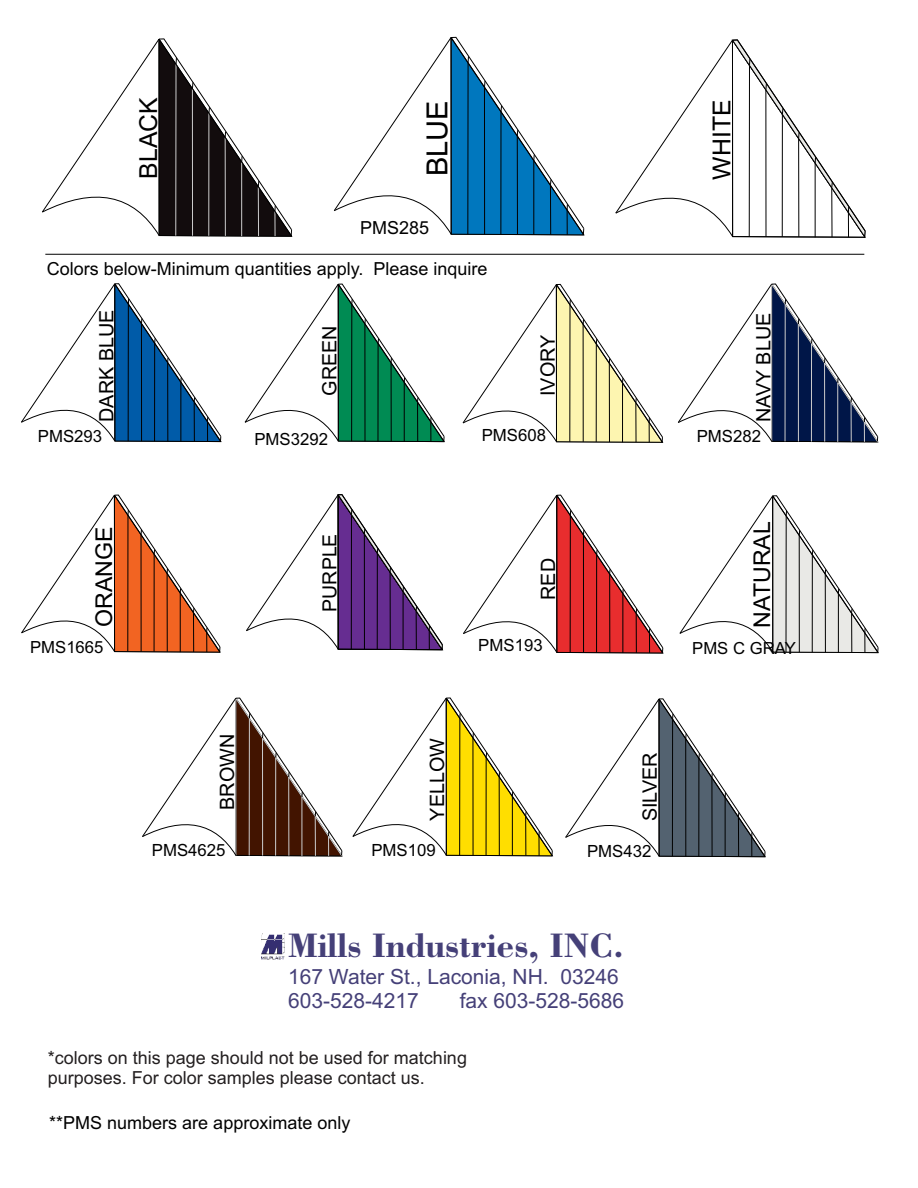
<style>
.page{position:relative;width:918px;height:1188px;background:#fff}
.page>*{position:absolute;margin:0;border:0;box-sizing:border-box;transform-origin:0 0}
.t1{font:700 36px "Bodoni BT";color:#454078}
.t2{font:29.1px "Arial";color:#000}
.t3{font:24.75px "Arial";color:#000}
.t4{font:23.1px "Arial";color:#000}
.t5{font:21px/23.4px "Arial";color:#454078}
.t6{font:19.8px "Arial";color:#000}
.t7{font:19.5px "Arial";color:#000}
.t8{font:18px "Arial";color:#000}
.t9{font:18px/20.1px "Arial";color:#231f20}
.t10{font:16.8px "Arial";color:#000}
.t11{font:16.65px "Arial";color:#000}
</style>
<div class="page">
<svg style="left:42px;top:38px;width:251px;height:199px"></svg>
<svg style="left:334px;top:36px;width:250px;height:199px"></svg>
<svg style="left:615px;top:39px;width:251px;height:199px"></svg>
<svg style="left:21px;top:283px;width:200px;height:159px"></svg>
<svg style="left:245px;top:283px;width:200px;height:159px"></svg>
<svg style="left:463px;top:284px;width:200px;height:159px"></svg>
<svg style="left:678px;top:283px;width:200px;height:159px"></svg>
<svg style="left:142px;top:697px;width:200px;height:159px"></svg>
<svg style="left:679px;top:495px;width:200px;height:158px"></svg>
<svg style="left:21px;top:494px;width:200px;height:159px"></svg>
<svg style="left:463px;top:494px;width:200px;height:159px"></svg>
<svg style="left:565px;top:698px;width:201px;height:159px"></svg>
<svg style="left:352px;top:697px;width:201px;height:159px"></svg>
<svg style="left:246px;top:494px;width:197px;height:156px"></svg>
<hr style="left:45px;top:254px;width:819px;height:1px;background:#000">
<img style="left:261px;top:933px;width:24px;height:26px">
<h3 class="t3" style="left:139px;top:179px;width:83px;rotate:-90deg">BLACK</h3>
<h2 class="t2" style="left:426px;top:176px;width:77px;rotate:-90deg">BLUE</h2>
<h3 class="t3" style="left:712px;top:180px;width:81px;rotate:-90deg">WHITE</h3>
<p class="t8" style="left:360px;top:221px;width:71px">PMS285</p>
<p class="t8" style="left:47px;top:262px;width:442px">Colors below-Minimum quantities apply. Please inquire</p>
<p class="t6" style="left:99px;top:422px;width:114px;rotate:-90deg">DARK BLUE</p>
<p class="t6" style="left:322px;top:396px;width:72px;rotate:-90deg">GREEN</p>
<p class="t6" style="left:540px;top:396px;width:63px;rotate:-90deg">IVORY</p>
<p class="t6" style="left:756px;top:422px;width:111px;rotate:-90deg">NAVY BLUE</p>
<p class="t10" style="left:482px;top:429px;width:66px">PMS608</p>
<p class="t10" style="left:38px;top:430px;width:66px">PMS293</p>
<p class="t10" style="left:697px;top:430px;width:66px">PMS282</p>
<p class="t10" style="left:254px;top:433px;width:75px">PMS3292</p>
<p class="t4" style="left:95px;top:627px;width:102px;rotate:-90deg">ORANGE</p>
<p class="t7" style="left:322px;top:612px;width:79px;rotate:-90deg">PURPLE</p>
<p class="t6" style="left:541px;top:600px;width:43px;rotate:-90deg">RED</p>
<p class="t4" style="left:753px;top:628px;width:108px;rotate:-90deg">NATURAL</p>
<p class="t10" style="left:478px;top:639px;width:66px">PMS193</p>
<p class="t11" style="left:30px;top:641px;width:75px">PMS1665</p>
<p class="t11" style="left:692px;top:642px;width:105px">PMS C GRAY</p>
<p class="t6" style="left:220px;top:810px;width:77px;rotate:-90deg">BROWN</p>
<p class="t6" style="left:430px;top:821px;width:84px;rotate:-90deg">YELLOW</p>
<p class="t6" style="left:642px;top:821px;width:71px;rotate:-90deg">SILVER</p>
<p class="t10" style="left:371px;top:844px;width:66px">PMS109</p>
<p class="t10" style="left:152px;top:844px;width:75px">PMS4625</p>
<p class="t10" style="left:587px;top:845px;width:66px">PMS432</p>
<h1 class="t1" style="left:288px;top:930px;width:337px">Mills Industries, INC.</h1>
<p class="t5" style="left:288px;top:967px;width:332px">167 Water St., Laconia, NH. 03246<br>603-528-4217</p>
<p class="t5" style="left:460px;top:991px;width:166px">fax 603-528-5686</p>
<p class="t9" style="left:48px;top:1049px;width:421px">*colors on this page should not be used for matching purposes. For color samples please contact us.</p>
<p class="t8" style="left:49px;top:1116px;width:303px">**PMS numbers are approximate only</p>
</div>
